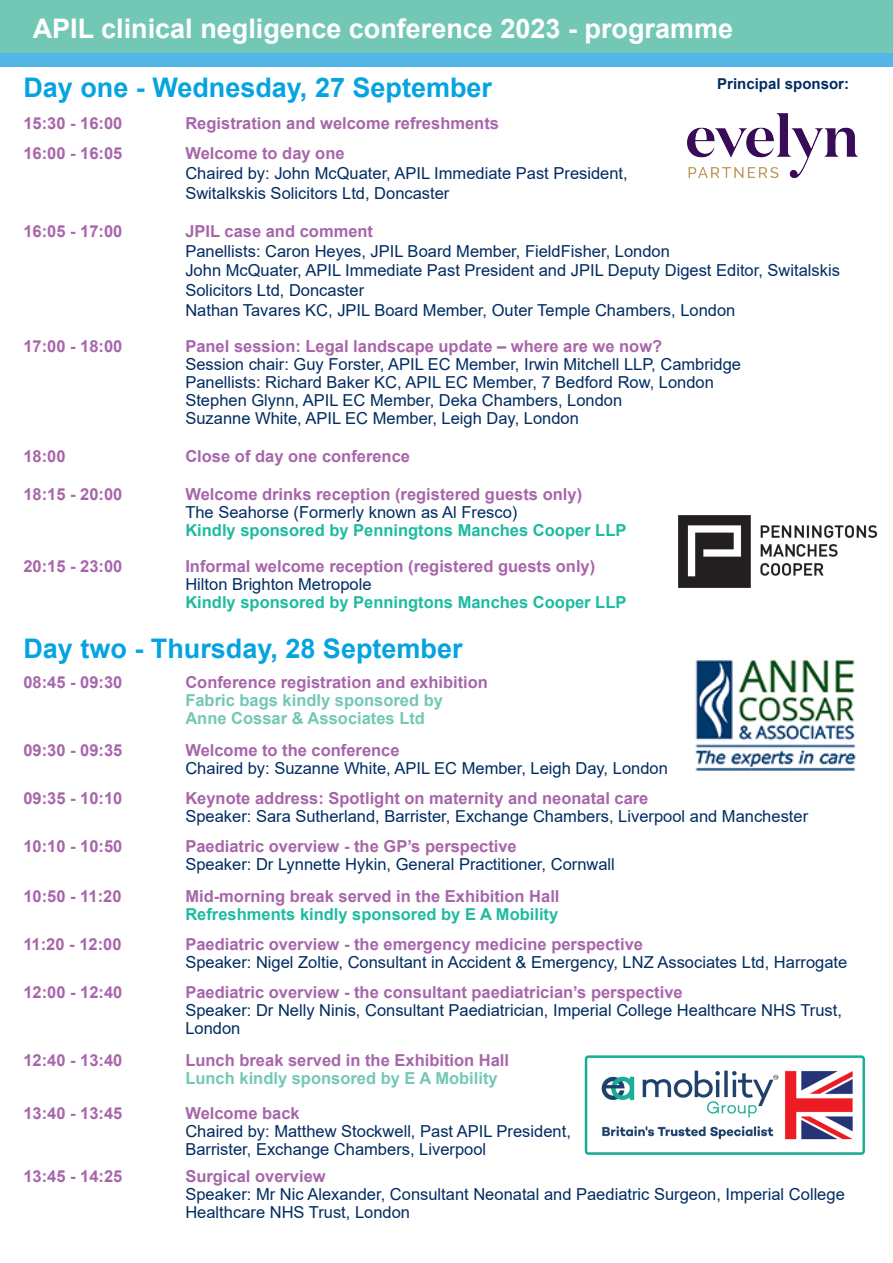
<style>
.page{position:relative;width:893px;height:1263px;background:#fff}
.page>*{position:absolute;margin:0;border:0;box-sizing:border-box;transform-origin:0 0}
.t1{font:700 27px "Arial";color:#05a4e0}
.t2{font:700 27px "Arial";color:#fff}
.t3{font:16.5px/18px "Arial";color:#002c62}
.t4{font:700 16.5px "Arial";color:#a766aa}
.t5{font:700 16.5px "Arial";color:#1fbba0}
.t6{font:700 16.5px "Arial";color:#73c8b5}
.t7{font:700 15px "Arial";color:#002c62}
</style>
<div class="page">
<div style="left:0;top:0;width:893px;height:60px;background:#73c8b5"></div>
<div style="left:0;top:53px;width:893px;height:14px;background:#52b6e7"></div>
<img style="left:679px;top:515px;width:199px;height:73px">
<img style="left:695px;top:660px;width:161px;height:111px">
<img style="left:687px;top:113px;width:171px;height:66px">
<img style="left:584px;top:1055px;width:282px;height:100px">
<p class="t2" style="left:33px;top:9px;width:702px">APIL clinical negligence conference 2023 - programme</p>
<p class="t7" style="left:717px;top:73px;width:133px">Principal sponsor:</p>
<p class="t1" style="left:23px;top:69px;width:470px">Day one - Wednesday, 27 September</p>
<p class="t4" style="left:23px;top:112px;width:101px">15:30 - 16:00</p>
<p class="t4" style="left:185px;top:112px;width:315px">Registration and welcome refreshments</p>
<p class="t4" style="left:23px;top:142px;width:101px">16:00 - 16:05</p>
<p class="t4" style="left:185px;top:142px;width:161px">Welcome to day one</p>
<p class="t3" style="left:185px;top:164px;width:444px">Chaired by: John McQuater, APIL Immediate Past President,</p>
<p class="t3" style="left:185px;top:184px;width:266px">Switalkskis Solicitors Ltd, Doncaster</p>
<p class="t4" style="left:23px;top:219px;width:101px">16:05 - 17:00</p>
<p class="t4" style="left:185px;top:219px;width:189px">JPIL case and comment</p>
<p class="t3" style="left:185px;top:242px;width:486px">Panellists: Caron Heyes, JPIL Board Member, FieldFisher, London</p>
<p class="t3" style="left:185px;top:261px;width:656px;line-height:19.8px">John McQuater, APIL Immediate Past President and JPIL Deputy Digest Editor, Switalskis<br>Solicitors Ltd, Doncaster</p>
<p class="t3" style="left:185px;top:301px;width:551px">Nathan Tavares KC, JPIL Board Member, Outer Temple Chambers, London</p>
<p class="t4" style="left:23px;top:335px;width:101px">17:00 - 18:00</p>
<p class="t4" style="left:185px;top:335px;width:478px">Panel session: Legal landscape update – where are we now?</p>
<p class="t3" style="left:185px;top:355px;width:557px">Session chair: Guy Forster, APIL EC Member, Irwin Mitchell LLP, Cambridge</p>
<p class="t3" style="left:185px;top:373px;width:530px">Panellists: Richard Baker KC, APIL EC Member, 7 Bedford Row, London</p>
<p class="t3" style="left:185px;top:391px;width:438px">Stephen Glynn, APIL EC Member, Deka Chambers, London</p>
<p class="t3" style="left:185px;top:409px;width:395px">Suzanne White, APIL EC Member, Leigh Day, London</p>
<p class="t4" style="left:23px;top:444px;width:44px">18:00</p>
<p class="t4" style="left:185px;top:444px;width:226px">Close of day one conference</p>
<p class="t4" style="left:23px;top:482px;width:101px">18:15 - 20:00</p>
<p class="t4" style="left:185px;top:482px;width:398px">Welcome drinks reception (registered guests only)</p>
<p class="t3" style="left:185px;top:503px;width:333px">The Seahorse (Formerly known as Al Fresco)</p>
<p class="t5" style="left:185px;top:518px;width:442px">Kindly sponsored by Penningtons Manches Cooper LLP</p>
<p class="t4" style="left:23px;top:554px;width:101px">20:15 - 23:00</p>
<p class="t4" style="left:185px;top:554px;width:411px">Informal welcome reception (registered guests only)</p>
<p class="t3" style="left:185px;top:575px;width:188px">Hilton Brighton Metropole</p>
<p class="t5" style="left:185px;top:590px;width:442px">Kindly sponsored by Penningtons Manches Cooper LLP</p>
<p class="t1" style="left:23px;top:629px;width:441px">Day two - Thursday, 28 September</p>
<p class="t4" style="left:23px;top:671px;width:101px">08:45 - 09:30</p>
<p class="t4" style="left:185px;top:671px;width:304px">Conference registration and exhibition</p>
<p class="t6" style="left:185px;top:689px;width:259px">Fabric bags kindly sponsored by</p>
<p class="t6" style="left:185px;top:707px;width:241px">Anne Cossar &amp; Associates Ltd</p>
<p class="t4" style="left:23px;top:739px;width:101px">09:30 - 09:35</p>
<p class="t4" style="left:185px;top:739px;width:216px">Welcome to the conference</p>
<p class="t3" style="left:185px;top:759px;width:484px">Chaired by: Suzanne White, APIL EC Member, Leigh Day, London</p>
<p class="t4" style="left:23px;top:787px;width:101px">09:35 - 10:10</p>
<p class="t4" style="left:185px;top:787px;width:465px">Keynote address: Spotlight on maternity and neonatal care</p>
<p class="t3" style="left:185px;top:807px;width:624px">Speaker: Sara Sutherland, Barrister, Exchange Chambers, Liverpool and Manchester</p>
<p class="t4" style="left:23px;top:835px;width:101px">10:10 - 10:50</p>
<p class="t4" style="left:185px;top:835px;width:333px">Paediatric overview - the GP’s perspective</p>
<p class="t3" style="left:185px;top:855px;width:431px">Speaker: Dr Lynnette Hykin, General Practitioner, Cornwall</p>
<p class="t4" style="left:23px;top:884px;width:100px">10:50 - 11:20</p>
<p class="t4" style="left:185px;top:884px;width:376px">Mid-morning break served in the Exhibition Hall</p>
<p class="t5" style="left:185px;top:902px;width:374px">Refreshments kindly sponsored by E A Mobility</p>
<p class="t4" style="left:23px;top:932px;width:100px">11:20 - 12:00</p>
<p class="t4" style="left:185px;top:932px;width:459px">Paediatric overview - the emergency medicine perspective</p>
<p class="t3" style="left:185px;top:953px;width:663px">Speaker: Nigel Zoltie, Consultant in Accident &amp; Emergency, LNZ Associates Ltd, Harrogate</p>
<p class="t4" style="left:23px;top:980px;width:101px">12:00 - 12:40</p>
<p class="t4" style="left:185px;top:980px;width:499px">Paediatric overview - the consultant paediatrician’s perspective</p>
<p class="t3" style="left:185px;top:1001px;width:658px">Speaker: Dr Nelly Ninis, Consultant Paediatrician, Imperial College Healthcare NHS Trust,<br>London</p>
<p class="t4" style="left:23px;top:1049px;width:101px">12:40 - 13:40</p>
<p class="t4" style="left:185px;top:1049px;width:325px">Lunch break served in the Exhibition Hall</p>
<p class="t6" style="left:185px;top:1067px;width:314px">Lunch kindly sponsored by E A Mobility</p>
<p class="t4" style="left:23px;top:1101px;width:101px">13:40 - 13:45</p>
<p class="t4" style="left:185px;top:1101px;width:116px">Welcome back</p>
<p class="t3" style="left:185px;top:1122px;width:387px">Chaired by: Matthew Stockwell, Past APIL President,</p>
<p class="t3" style="left:185px;top:1140px;width:302px">Barrister, Exchange Chambers, Liverpool</p>
<p class="t4" style="left:23px;top:1164px;width:101px">13:45 - 14:25</p>
<p class="t4" style="left:185px;top:1164px;width:142px">Surgical overview</p>
<p class="t3" style="left:185px;top:1185px;width:661px">Speaker: Mr Nic Alexander, Consultant Neonatal and Paediatric Surgeon, Imperial College<br>Healthcare NHS Trust, London</p>
</div>
